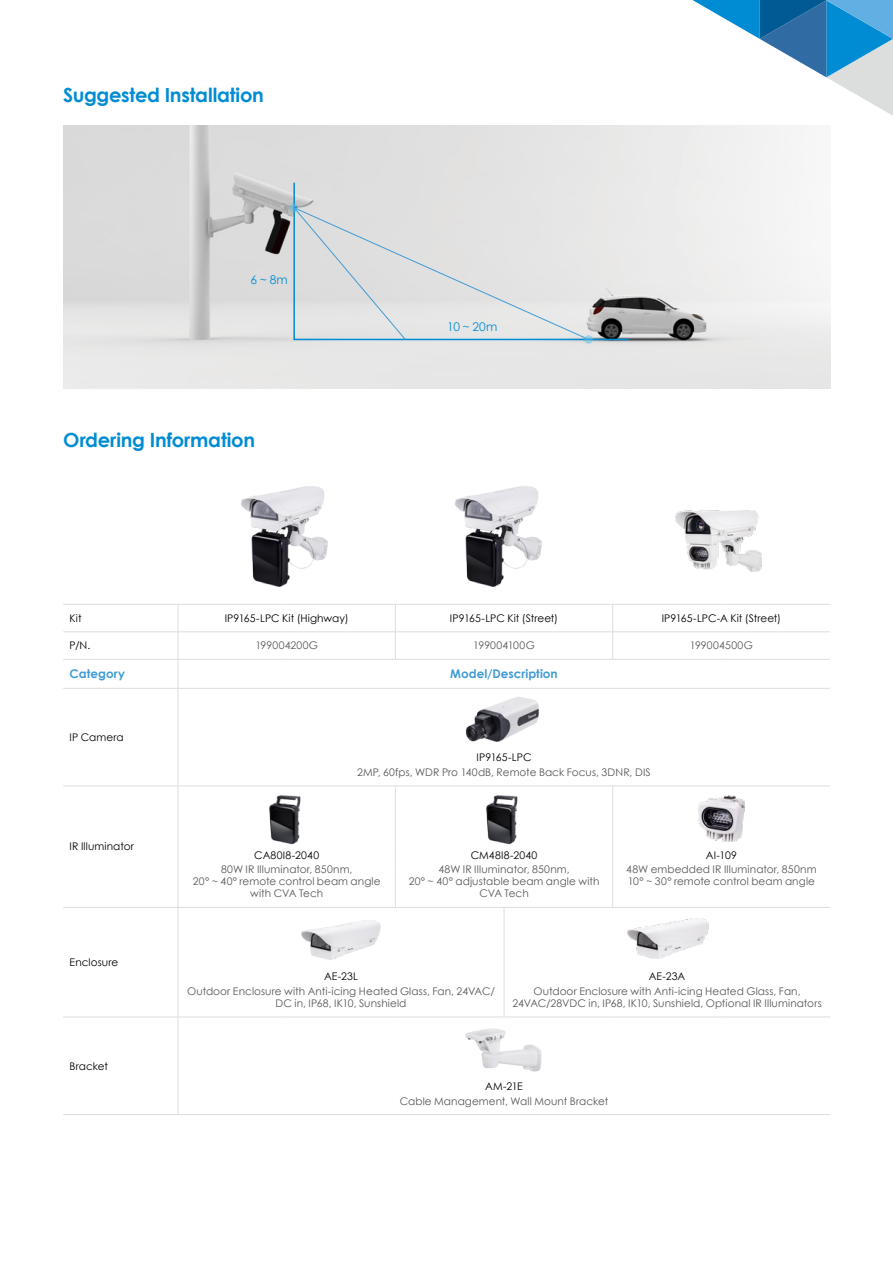
<style>
.page{position:relative;width:893px;height:1263px;background:#fff}
.page>*{position:absolute;margin:0;border:0;box-sizing:border-box;transform-origin:0 0}
.t1{font:700 19.5px "Century Gothic";letter-spacing:-.01em;color:#008cd3}
.t2{font:700 12px "Century Gothic";color:#409bd6}
.t3{font:12px "Century Gothic";letter-spacing:.005em;color:#008cd3}
.t4{font:10.5px/12px "Century Gothic";letter-spacing:.005em;color:#595757;text-align:center}
.t5{font:10.5px "Century Gothic";letter-spacing:.005em;color:#000}
.t6{font:10.5px "Century Gothic";letter-spacing:.025em;color:#000}
.t7{font:10.5px "Century Gothic";letter-spacing:.025em;color:#595757}
</style>
<div class="page">
<svg style="left:693px;top:0;width:200px;height:116px"></svg>
<img style="left:63px;top:125px;width:767px;height:264px">
<svg style="left:293px;top:181px;width:338px;height:160px;background:#d4d6d6"></svg>
<div style="left:294px;top:207px;width:295px;height:133px;background:#e2e2e2"></div>
<svg style="left:290px;top:204px;width:8px;height:8px"></svg>
<svg style="left:584px;top:335px;width:9px;height:9px"></svg>
<hr style="left:63px;top:604px;width:115px;height:1px;background:#dcdddd">
<hr style="left:613px;top:604px;width:108px;height:1px;background:#dcdddd">
<hr style="left:721px;top:604px;width:109px;height:1px;background:#dcdddd">
<hr style="left:63px;top:631px;width:115px;height:1px;background:#dcdddd">
<hr style="left:613px;top:631px;width:108px;height:1px;background:#dcdddd">
<hr style="left:721px;top:631px;width:109px;height:1px;background:#dcdddd">
<hr style="left:63px;top:659px;width:115px;height:1px;background:#dcdddd">
<hr style="left:63px;top:688px;width:115px;height:1px;background:#dcdddd">
<hr style="left:63px;top:785px;width:115px;height:1px;background:#dcdddd">
<hr style="left:63px;top:907px;width:115px;height:1px;background:#dcdddd">
<hr style="left:63px;top:1016px;width:115px;height:1px;background:#dcdddd">
<hr style="left:63px;top:1114px;width:115px;height:1px;background:#dcdddd">
<hr style="left:612px;top:786px;width:1px;height:55px;background:#dcdddd">
<svg style="left:612px;top:841px;width:1px;height:23px"></svg>
<hr style="left:612px;top:864px;width:1px;height:43px;background:#dcdddd">
<hr style="left:395px;top:907px;width:109px;height:1px;background:#dcdddd">
<hr style="left:504px;top:907px;width:109px;height:1px;background:#dcdddd">
<hr style="left:504px;top:908px;width:1px;height:55px;background:#dcdddd">
<hr style="left:613px;top:907px;width:108px;height:1px;background:#dcdddd">
<hr style="left:721px;top:907px;width:109px;height:1px;background:#dcdddd">
<hr style="left:504px;top:1016px;width:109px;height:1px;background:#dcdddd">
<hr style="left:613px;top:1016px;width:108px;height:1px;background:#dcdddd">
<hr style="left:721px;top:1016px;width:109px;height:1px;background:#dcdddd">
<hr style="left:178px;top:604px;width:109px;height:1px;background:#dcdddd">
<hr style="left:287px;top:604px;width:108px;height:1px;background:#dcdddd">
<hr style="left:178px;top:631px;width:109px;height:1px;background:#dcdddd">
<hr style="left:287px;top:631px;width:108px;height:1px;background:#dcdddd">
<hr style="left:178px;top:659px;width:109px;height:1px;background:#dcdddd">
<svg style="left:178px;top:605px;width:1px;height:83px"></svg>
<hr style="left:287px;top:659px;width:108px;height:1px;background:#dcdddd">
<hr style="left:613px;top:659px;width:108px;height:1px;background:#dcdddd">
<hr style="left:721px;top:659px;width:109px;height:1px;background:#dcdddd">
<hr style="left:178px;top:688px;width:109px;height:1px;background:#dcdddd">
<hr style="left:178px;top:689px;width:1px;height:55px;background:#dcdddd">
<hr style="left:287px;top:688px;width:108px;height:1px;background:#dcdddd">
<hr style="left:395px;top:688px;width:109px;height:1px;background:#dcdddd">
<hr style="left:504px;top:688px;width:109px;height:1px;background:#dcdddd">
<hr style="left:613px;top:688px;width:108px;height:1px;background:#dcdddd">
<hr style="left:721px;top:688px;width:109px;height:1px;background:#dcdddd">
<svg style="left:178px;top:744px;width:1px;height:41px"></svg>
<hr style="left:178px;top:785px;width:109px;height:1px;background:#dcdddd">
<hr style="left:178px;top:786px;width:1px;height:55px;background:#dcdddd">
<hr style="left:287px;top:785px;width:108px;height:1px;background:#dcdddd">
<hr style="left:395px;top:785px;width:109px;height:1px;background:#dcdddd">
<hr style="left:395px;top:786px;width:1px;height:55px;background:#dcdddd">
<hr style="left:504px;top:785px;width:109px;height:1px;background:#dcdddd">
<hr style="left:613px;top:785px;width:108px;height:1px;background:#dcdddd">
<hr style="left:721px;top:785px;width:109px;height:1px;background:#dcdddd">
<svg style="left:178px;top:841px;width:1px;height:23px"></svg>
<svg style="left:395px;top:841px;width:1px;height:23px"></svg>
<hr style="left:178px;top:864px;width:1px;height:43px;background:#dcdddd">
<hr style="left:395px;top:864px;width:1px;height:43px;background:#dcdddd">
<hr style="left:178px;top:907px;width:109px;height:1px;background:#dcdddd">
<hr style="left:178px;top:908px;width:1px;height:55px;background:#dcdddd">
<hr style="left:287px;top:907px;width:108px;height:1px;background:#dcdddd">
<svg style="left:178px;top:963px;width:1px;height:23px"></svg>
<svg style="left:504px;top:963px;width:1px;height:23px"></svg>
<hr style="left:178px;top:986px;width:1px;height:30px;background:#dcdddd">
<hr style="left:504px;top:986px;width:1px;height:30px;background:#dcdddd">
<hr style="left:178px;top:1016px;width:109px;height:1px;background:#dcdddd">
<hr style="left:178px;top:1017px;width:1px;height:55px;background:#dcdddd">
<hr style="left:287px;top:1016px;width:108px;height:1px;background:#dcdddd">
<hr style="left:395px;top:1016px;width:109px;height:1px;background:#dcdddd">
<svg style="left:178px;top:1072px;width:1px;height:42px"></svg>
<hr style="left:178px;top:1114px;width:109px;height:1px;background:#dcdddd">
<hr style="left:287px;top:1114px;width:108px;height:1px;background:#dcdddd">
<hr style="left:395px;top:1114px;width:109px;height:1px;background:#dcdddd">
<hr style="left:504px;top:1114px;width:109px;height:1px;background:#dcdddd">
<hr style="left:613px;top:1114px;width:108px;height:1px;background:#dcdddd">
<hr style="left:721px;top:1114px;width:109px;height:1px;background:#dcdddd">
<hr style="left:395px;top:604px;width:109px;height:1px;background:#dcdddd">
<hr style="left:504px;top:604px;width:109px;height:1px;background:#dcdddd">
<hr style="left:395px;top:631px;width:109px;height:1px;background:#dcdddd">
<svg style="left:395px;top:605px;width:1px;height:54px"></svg>
<hr style="left:504px;top:631px;width:109px;height:1px;background:#dcdddd">
<svg style="left:612px;top:605px;width:1px;height:54px"></svg>
<hr style="left:395px;top:659px;width:109px;height:1px;background:#dcdddd">
<hr style="left:504px;top:659px;width:109px;height:1px;background:#dcdddd">
<img style="left:455px;top:486px;width:87px;height:101px">
<img style="left:241px;top:486px;width:87px;height:101px">
<img style="left:465px;top:697px;width:74px;height:45px">
<img style="left:269px;top:795px;width:32px;height:50px">
<img style="left:486px;top:795px;width:32px;height:50px">
<img style="left:698px;top:795px;width:46px;height:46px">
<img style="left:301px;top:920px;width:80px;height:40px">
<img style="left:628px;top:918px;width:81px;height:41px">
<img style="left:465px;top:1028px;width:77px;height:44px">
<img style="left:675px;top:510px;width:86px;height:61px">
<h1 class="t1" style="left:63px;top:80px;width:202px">Suggested Installation</h1>
<p class="t3" style="left:251px;top:272px;width:39px">6 ~ 8m</p>
<h1 class="t1" style="left:63px;top:425px;width:193px">Ordering Information</h1>
<p class="t3" style="left:447px;top:319px;width:51px">10 ~ 20m</p>
<p class="t5" style="left:70px;top:611px;width:14px">Kit</p>
<p class="t5" style="left:225px;top:611px;width:125px">IP9165-LPC Kit (Highway)</p>
<p class="t5" style="left:450px;top:611px;width:110px">IP9165-LPC Kit (Street)</p>
<p class="t5" style="left:662px;top:611px;width:121px">IP9165-LPC-A Kit (Street)</p>
<p class="t5" style="left:70px;top:638px;width:22px">P/N.</p>
<p class="t4" style="left:255px;top:639px;width:64px">199004200G</p>
<p class="t4" style="left:473px;top:639px;width:63px">199004100G</p>
<p class="t7" style="left:690px;top:638px;width:64px">199004500G</p>
<p class="t2" style="left:70px;top:665px;width:57px">Category</p>
<p class="t2" style="left:450px;top:665px;width:109px">Model/Description</p>
<p class="t5" style="left:70px;top:730px;width:56px">IP Camera</p>
<p class="t5" style="left:70px;top:839px;width:66px">IR Illuminator</p>
<p class="t5" style="left:70px;top:955px;width:50px">Enclosure</p>
<p class="t5" style="left:70px;top:1058px;width:40px">Bracket</p>
<p class="t5" style="left:477px;top:750px;width:57px">IP9165-LPC</p>
<p class="t4" style="left:357px;top:766px;width:295px">2MP, 60fps, WDR Pro 140dB, Remote Back Focus, 3DNR, DIS</p>
<p class="t6" style="left:254px;top:847px;width:66px">CA80I8-2040</p>
<p class="t6" style="left:471px;top:847px;width:68px">CM48I8-2040</p>
<p class="t5" style="left:706px;top:847px;width:32px">AI-109</p>
<p class="t4" style="left:193px;top:863px;width:189px">80W IR Illuminator, 850nm,<br>20° ~ 40° remote control beam angle with CVA Tech</p>
<p class="t4" style="left:409px;top:863px;width:192px">48W IR Illuminator, 850nm,<br>20° ~ 40° adjustable beam angle with<br>CVA Tech</p>
<p class="t4" style="left:626px;top:863px;width:192px;text-align:left">48W embedded IR Illuminator, 850nm<br>10° ~ 30° remote control beam angle</p>
<p class="t5" style="left:324px;top:969px;width:35px">AE-23L</p>
<p class="t5" style="left:649px;top:969px;width:38px">AE-23A</p>
<p class="t4" style="left:187px;top:985px;width:309px">Outdoor Enclosure with Anti-icing Heated Glass, Fan, 24VAC/<br>DC in, IP68, IK10, Sunshield</p>
<p class="t4" style="left:512px;top:985px;width:311px">Outdoor Enclosure with Anti-icing Heated Glass, Fan,<br>24VAC/28VDC in, IP68, IK10, Sunshield, Optional IR Illuminators</p>
<p class="t5" style="left:485px;top:1079px;width:39px">AM-21E</p>
<p class="t4" style="left:400px;top:1094px;width:210px">Cable Management, Wall Mount Bracket</p>
</div>
